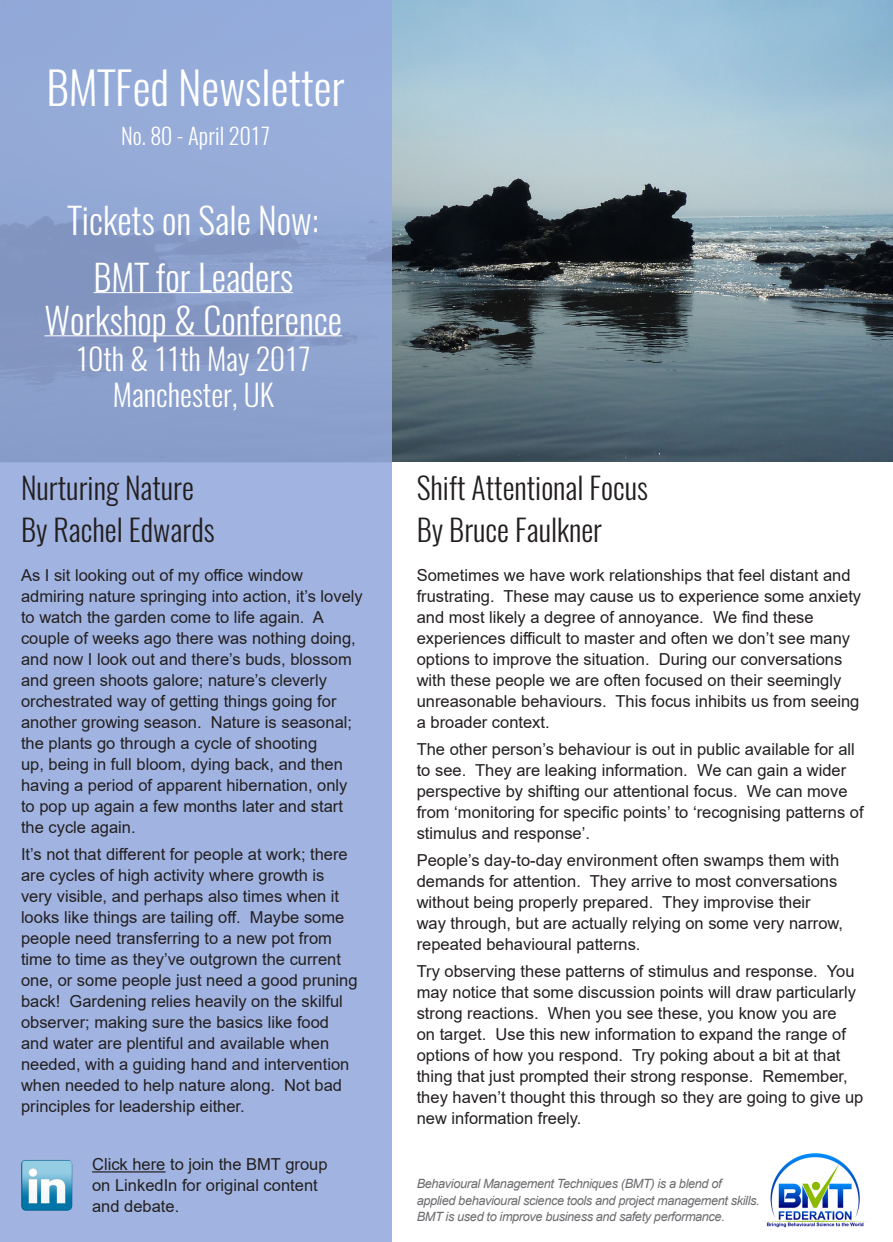
<style>
.page{position:relative;width:893px;height:1242px;background:#fff}
.page>*{position:absolute;margin:0;border:0;box-sizing:border-box;transform-origin:0 0}
.t1{font:300 45px "Oswald";color:#fff}
.t2{font:300 36px/43.2px "Oswald";color:#fff;text-align:center}
.t3{font:300 30px "Oswald";color:#231f20}
.t4{font:300 30px "Oswald";color:#fff}
.t5{font:300 22.5px "Oswald";color:#fff}
.Plain_Text{font:16.5px/21px "Arial";color:#231f20}
.t6{font:italic 12.75px/16.5px "Arial";letter-spacing:-.03em;color:#6c6d70}
</style>
<div class="page">
<div style="left:0;top:447px;width:391px;height:795px;background:#a1b4e1"></div>
<img style="left:763px;top:1153px;width:105px;height:75px">
<img style="left:391px;top:0;width:501px;height:461px">
<img style="left:21px;top:1160px;width:51px;height:51px">
<hr style="left:92px;top:1171px;width:73px;height:2px;background:#231f20">
<svg style="left:0;top:0;width:391px;height:462px;background:#8ea3d0"></svg>
<hr style="left:93px;top:292px;width:200px;height:1px;background:#fff">
<hr style="left:44px;top:336px;width:298px;height:1px;background:#fff">
<p class="t1" style="left:46px;top:58px;width:300px">BMTFed Newsletter</p>
<p class="t5" style="left:121px;top:121px;width:151px">No. 80 - April 2017</p>
<p class="t2" style="left:68px;top:199px;width:253px">Tickets on Sale Now:</p>
<p class="t2" style="left:44px;top:256px;width:299px">BMT for Leaders<br>Workshop &amp; Conference</p>
<p class="t4" style="left:76px;top:339px;width:237px">10th &amp; 11th May 2017</p>
<p class="t4" style="left:113px;top:375px;width:163px">Manchester, UK</p>
<p class="t3" style="left:21px;top:468px;width:175px">Nurturing Nature</p>
<p class="t3" style="left:21px;top:510px;width:195px">By Rachel Edwards</p>
<p class="Plain_Text" style="left:21px;top:565px;width:343px">As I sit looking out of my office window admiring nature springing into action, it’s lovely to watch the garden come to life again. A couple of weeks ago there was nothing doing, and now I look out and there’s buds, blossom and green shoots galore; nature’s cleverly orchestrated way of getting things going for another growing season. Nature is seasonal; the plants go through a cycle of shooting<br>up, being in full bloom, dying back, and then having a period of apparent hibernation, only to pop up again a few months later and start the cycle again.</p>
<p class="Plain_Text" style="left:21px;top:844px;width:338px">It’s not that different for people at work; there are cycles of high activity where growth is very visible, and perhaps also times when it looks like things are tailing off. Maybe some people need transferring to a new pot from time to time as they’ve outgrown the current one, or some people just need a good pruning back! Gardening relies heavily on the skilful observer; making sure the basics like food and water are plentiful and available when needed, with a guiding hand and intervention when needed to help nature along. Not bad principles for leadership either.</p>
<p class="Plain_Text" style="left:92px;top:1154px;width:237px">Click here to join the BMT group on LinkedIn for original content and debate.</p>
<p class="t3" style="left:417px;top:468px;width:233px">Shift Attentional Focus</p>
<p class="t3" style="left:417px;top:510px;width:187px">By Bruce Faulkner</p>
<p class="Plain_Text" style="left:417px;top:565px;width:446px">Sometimes we have work relationships that feel distant and frustrating. These may cause us to experience some anxiety and most likely a degree of annoyance. We find these experiences difficult to master and often we don’t see many options to improve the situation. During our conversations with these people we are often focused on their seemingly unreasonable behaviours. This focus inhibits us from seeing a broader context.</p>
<p class="Plain_Text" style="left:417px;top:739px;width:448px">The other person’s behaviour is out in public available for all to see. They are leaking information. We can gain a wider perspective by shifting our attentional focus. We can move from ‘monitoring for specific points’ to ‘recognising patterns of stimulus and response’.</p>
<p class="Plain_Text" style="left:417px;top:850px;width:428px">People’s day-to-day environment often swamps them with demands for attention. They arrive to most conversations without being properly prepared. They improvise their way through, but are actually relying on some very narrow, repeated behavioural patterns.</p>
<p class="Plain_Text" style="left:417px;top:961px;width:448px">Try observing these patterns of stimulus and response. You may notice that some discussion points will draw particularly strong reactions. When you see these, you know you are<br>on target. Use this new information to expand the range of options of how you respond. Try poking about a bit at that thing that just prompted their strong response. Remember, they haven’t thought this through so they are going to give up new information freely.</p>
<p class="t6" style="left:417px;top:1175px;width:344px">Behavioural Management Techniques (BMT) is a blend of applied behavioural science tools and project management skills.<br>BMT is used to improve business and safety performance.</p>
</div>
